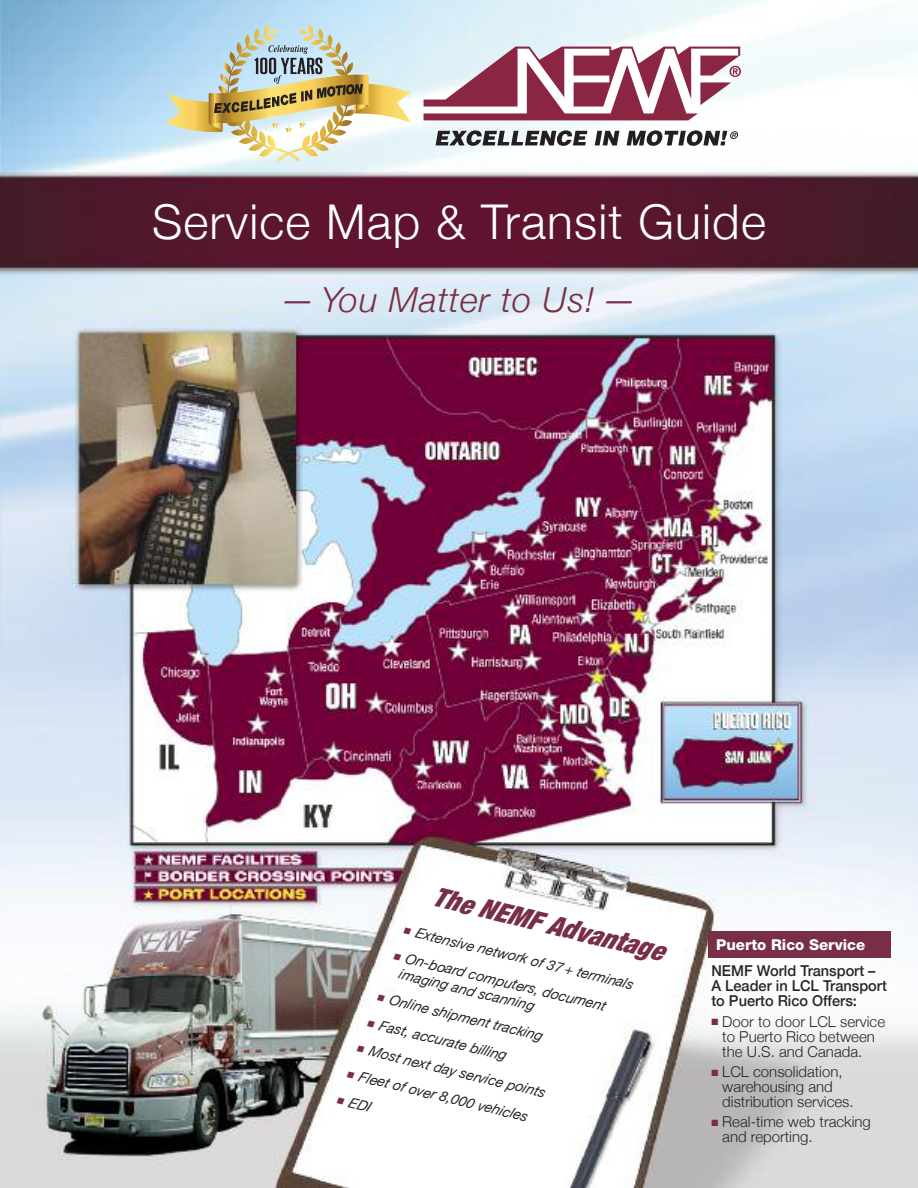
<style>
.page{position:relative;width:918px;height:1188px;background:#fff}
.page>*{position:absolute;margin:0;border:0;box-sizing:border-box;transform-origin:0 0}
.t1{font:300 48px "Helvetica Neue";letter-spacing:.025em;color:#fff}
.t2{font:italic 300 34.5px "Helvetica Neue";letter-spacing:.025em;color:#782f46}
.t3{font:italic 900 condensed 27.15px "Helvetica Neue";color:#782f46}
.t4{font:300 15px/15px "Helvetica Neue";color:#272627}
.t5{font:500 15px/15px "Helvetica Neue";color:#272627}
.t6{font:800 15px "Helvetica Neue";color:#fff}
.t7{font:italic 14.25px/16.2px "Helvetica Neue";color:#272627}
.s1{color:#782f46}
</style>
<div class="page">
<img style="left:0;top:0;width:918px;height:1188px">
<div style="left:709px;top:932px;width:182px;height:26px;background:#782f46"></div>
<svg style="left:436px;top:130px;width:151px;height:16px;background:#7f8183"></svg>
<svg style="left:595px;top:131px;width:24px;height:14px"></svg>
<svg style="left:627px;top:130px;width:111px;height:16px"></svg>
<svg style="left:423px;top:47px;width:318px;height:73px"></svg>
<svg style="left:166px;top:24px;width:245px;height:128px;background:#c9cfbb"></svg>
<h1 class="t1" style="left:152px;top:192px;width:615px">Service Map &amp; Transit Guide</h1>
<h2 class="t2" style="left:281px;top:279px;width:358px">— You Matter to Us! —</h2>
<h3 class="t3" style="left:435px;top:888px;width:238px;rotate:13deg">The NEMF Advantage</h3>
<p class="t7" style="left:406px;top:922px;width:237px;rotate:13deg"><sup>■</sup> Extensive network of 37 + terminals</p>
<p class="t7" style="left:404px;top:950px;width:210px;text-indent:-9px;rotate:13deg"><sup>■</sup> On-board computers, document imaging and scanning</p>
<p class="t7" style="left:379px;top:989px;width:171px;rotate:13deg"><sup>■</sup> Online shipment tracking</p>
<p class="t7" style="left:369px;top:1015px;width:144px;rotate:13deg"><span class="s1">■</span> Fast, accurate billing</p>
<p class="t7" style="left:359px;top:1040px;width:194px;rotate:13deg"><sup>■</sup> Most next day service points</p>
<p class="t7" style="left:349px;top:1066px;width:187px;rotate:13deg"><sup>■</sup> Fleet of over 8,000 vehicles</p>
<p class="t7" style="left:339px;top:1091px;width:36px;rotate:13deg"><span class="s1">■</span> EDI</p>
<p class="t6" style="left:716px;top:940px;width:151px">Puerto Rico Service</p>
<p class="t5" style="left:711px;top:963px;width:177px">NEMF World Transport –<br>A Leader in LCL Transport to Puerto Rico Offers:</p>
<p class="t4" style="left:722px;top:1014px;width:164px;text-indent:-11px"><span class="s1">■</span> Door to door LCL service to Puerto Rico between the U.S. and Canada.</p>
<p class="t4" style="left:722px;top:1064px;width:133px;text-indent:-11px"><span class="s1">■</span> LCL consolidation, warehousing and distribution services.</p>
<p class="t4" style="left:722px;top:1114px;width:150px;text-indent:-11px"><span class="s1">■</span> Real-time web tracking and reporting.</p>
</div>
